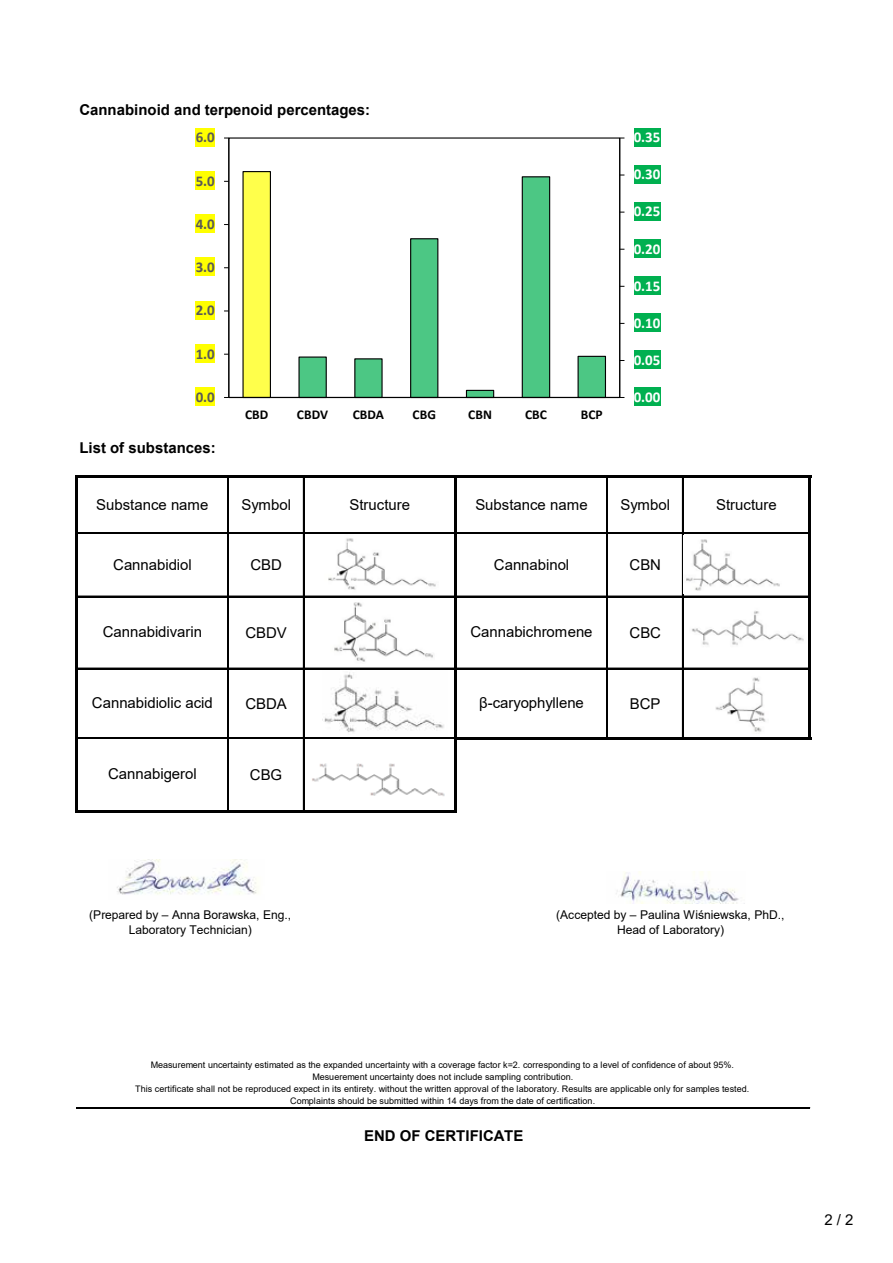
<style>
.page{position:relative;width:893px;height:1263px;background:#fff}
.page>*{position:absolute;margin:0;border:0;box-sizing:border-box;transform-origin:0 0}
.t1{font:15px "Arial";color:#000}
.t2{font:700 15px "Arial";color:#000}
.t3{font:700 15px "Calibri";color:#fff}
.t4{font:700 15px "Calibri";color:#595959}
.t5{font:700 13.5px "Calibri";color:#000}
.t6{font:12px/15.3px "Arial";letter-spacing:-.005em;color:#000;text-align:center}
.t7{font:9px/12px "Arial";color:#000;text-align:center}
</style>
<div class="page">
<hr style="left:78px;top:532px;width:376px;height:1px;background:#000">
<hr style="left:78px;top:533px;width:376px;height:1px;background:#000">
<hr style="left:78px;top:596px;width:376px;height:1px;background:#000">
<hr style="left:78px;top:668px;width:376px;height:1px;background:#000">
<hr style="left:78px;top:737px;width:376px;height:2px;background:#000">
<hr style="left:75px;top:475px;width:3px;height:338px;background:#000">
<hr style="left:227px;top:478px;width:2px;height:332px;background:#000">
<hr style="left:303px;top:478px;width:2px;height:332px;background:#000">
<hr style="left:454px;top:478px;width:3px;height:335px;background:#000">
<hr style="left:606px;top:478px;width:2px;height:259px;background:#000">
<hr style="left:682px;top:478px;width:2px;height:259px;background:#000">
<hr style="left:808px;top:478px;width:3px;height:262px;background:#000">
<hr style="left:78px;top:475px;width:733px;height:3px;background:#000">
<hr style="left:457px;top:532px;width:351px;height:1px;background:#000">
<hr style="left:457px;top:533px;width:351px;height:1px;background:#000">
<hr style="left:457px;top:596px;width:351px;height:1px;background:#000">
<hr style="left:457px;top:668px;width:351px;height:1px;background:#000">
<hr style="left:457px;top:737px;width:354px;height:3px;background:#000">
<hr style="left:78px;top:810px;width:379px;height:3px;background:#000">
<hr style="left:76px;top:1107px;width:734px;height:2px;background:#000">
<img style="left:328px;top:538px;width:108px;height:52px">
<img style="left:334px;top:602px;width:99px;height:60px">
<img style="left:322px;top:672px;width:122px;height:61px">
<img style="left:312px;top:763px;width:133px;height:33px">
<img style="left:683px;top:536px;width:97px;height:57px">
<img style="left:692px;top:611px;width:112px;height:34px">
<img style="left:715px;top:677px;width:51px;height:55px">
<div style="left:243px;top:172px;width:27px;height:225px;background:#ffff4b"></div>
<div style="left:242px;top:171px;width:29px;height:227px;border:1px solid #000"></div>
<svg style="left:298px;top:176px;width:308px;height:221px"></svg>
<hr style="left:619px;top:138px;width:1px;height:259px;background:#000">
<hr style="left:228px;top:138px;width:1px;height:259px;background:#000">
<hr style="left:229px;top:397px;width:391px;height:1px;background:#000">
<div style="left:634px;top:387px;width:26px;height:19px;background:#00b050"></div>
<div style="left:634px;top:350px;width:26px;height:19px;background:#00b050"></div>
<div style="left:634px;top:313px;width:26px;height:19px;background:#00b050"></div>
<div style="left:634px;top:276px;width:26px;height:19px;background:#00b050"></div>
<div style="left:634px;top:239px;width:26px;height:18px;background:#00b050"></div>
<div style="left:634px;top:202px;width:26px;height:18px;background:#00b050"></div>
<div style="left:634px;top:165px;width:26px;height:18px;background:#00b050"></div>
<div style="left:634px;top:128px;width:26px;height:18px;background:#00b050"></div>
<div style="left:196px;top:387px;width:19px;height:19px;background:#ff0"></div>
<div style="left:196px;top:344px;width:19px;height:18px;background:#ff0"></div>
<div style="left:196px;top:301px;width:19px;height:18px;background:#ff0"></div>
<div style="left:196px;top:258px;width:19px;height:18px;background:#ff0"></div>
<div style="left:196px;top:214px;width:19px;height:19px;background:#ff0"></div>
<div style="left:196px;top:171px;width:19px;height:19px;background:#ff0"></div>
<div style="left:196px;top:128px;width:19px;height:18px;background:#ff0"></div>
<img style="left:117px;top:860px;width:140px;height:35px">
<img style="left:616px;top:871px;width:123px;height:32px">
<h1 class="t2" style="left:79px;top:99px;width:292px">Cannabinoid and terpenoid percentages:</h1>
<h1 class="t4" style="left:196px;top:127px;width:21px">6.0</h1>
<h1 class="t4" style="left:196px;top:170px;width:21px">5.0</h1>
<h1 class="t4" style="left:196px;top:213px;width:21px">4.0</h1>
<h1 class="t4" style="left:196px;top:256px;width:21px">3.0</h1>
<h1 class="t4" style="left:196px;top:300px;width:21px">2.0</h1>
<h1 class="t4" style="left:196px;top:343px;width:21px">1.0</h1>
<h1 class="t4" style="left:196px;top:386px;width:21px">0.0</h1>
<h1 class="t2" style="left:79px;top:437px;width:138px">List of substances:</h1>
<h2 class="t5" style="left:245px;top:405px;width:25px">CBD</h2>
<h2 class="t5" style="left:297px;top:405px;width:33px">CBDV</h2>
<h2 class="t5" style="left:353px;top:405px;width:33px">CBDA</h2>
<h2 class="t5" style="left:413px;top:405px;width:25px">CBG</h2>
<h2 class="t5" style="left:468px;top:405px;width:25px">CBN</h2>
<h2 class="t5" style="left:525px;top:405px;width:23px">CBC</h2>
<h2 class="t5" style="left:581px;top:405px;width:23px">BCP</h2>
<h1 class="t3" style="left:634px;top:127px;width:28px">0.35</h1>
<h1 class="t3" style="left:634px;top:164px;width:28px">0.30</h1>
<h1 class="t3" style="left:634px;top:201px;width:28px">0.25</h1>
<h1 class="t3" style="left:634px;top:238px;width:28px">0.20</h1>
<h1 class="t3" style="left:634px;top:275px;width:28px">0.15</h1>
<h1 class="t3" style="left:634px;top:312px;width:28px">0.10</h1>
<h1 class="t3" style="left:634px;top:349px;width:28px">0.05</h1>
<h1 class="t3" style="left:634px;top:386px;width:28px">0.00</h1>
<h1 class="t1" style="left:96px;top:494px;width:114px">Substance name</h1>
<h1 class="t1" style="left:349px;top:494px;width:62px">Structure</h1>
<h1 class="t1" style="left:475px;top:494px;width:114px">Substance name</h1>
<h1 class="t1" style="left:716px;top:494px;width:62px">Structure</h1>
<h1 class="t1" style="left:241px;top:495px;width:51px">Symbol</h1>
<h1 class="t1" style="left:620px;top:495px;width:51px">Symbol</h1>
<h1 class="t1" style="left:113px;top:554px;width:80px">Cannabidiol</h1>
<h1 class="t1" style="left:494px;top:554px;width:77px">Cannabinol</h1>
<h1 class="t1" style="left:250px;top:555px;width:33px">CBD</h1>
<h1 class="t1" style="left:629px;top:555px;width:33px">CBN</h1>
<h1 class="t1" style="left:103px;top:621px;width:101px">Cannabidivarin</h1>
<h1 class="t1" style="left:470px;top:621px;width:124px">Cannabichromene</h1>
<h1 class="t1" style="left:245px;top:622px;width:43px">CBDV</h1>
<h1 class="t1" style="left:629px;top:622px;width:33px">CBC</h1>
<h1 class="t1" style="left:92px;top:692px;width:122px">Cannabidiolic acid</h1>
<h1 class="t1" style="left:479px;top:692px;width:106px">β-caryophyllene</h1>
<h1 class="t1" style="left:245px;top:693px;width:43px">CBDA</h1>
<h1 class="t1" style="left:630px;top:693px;width:32px">BCP</h1>
<h1 class="t1" style="left:108px;top:764px;width:90px">Cannabigerol</h1>
<h1 class="t1" style="left:250px;top:764px;width:34px">CBG</h1>
<h3 class="t6" style="left:89px;top:906px;width:203px">(Prepared by – Anna Borawska, Eng.,<br>Laboratory Technician)</h3>
<h3 class="t6" style="left:556px;top:906px;width:230px">(Accepted by – Paulina Wiśniewska, PhD.,<br>Head of Laboratory)</h3>
<p class="t7" style="left:135px;top:1058px;width:615px">Measurement uncertainty estimated as the expanded uncertainty with a coverage factor k=2. corresponding to a level of confidence of about 95%.<br>Mesuerement uncertainty does not include sampling contribution.<br>This certificate shall not be reproduced expect in its entirety. without the written approval of the laboratory. Results are applicable only for samples tested.<br>Complaints should be submitted within 14 days from the date of certification.</p>
<h1 class="t2" style="left:364px;top:1125px;width:161px">END OF CERTIFICATE</h1>
<h1 class="t1" style="left:824px;top:1209px;width:31px">2 / 2</h1>
</div>
